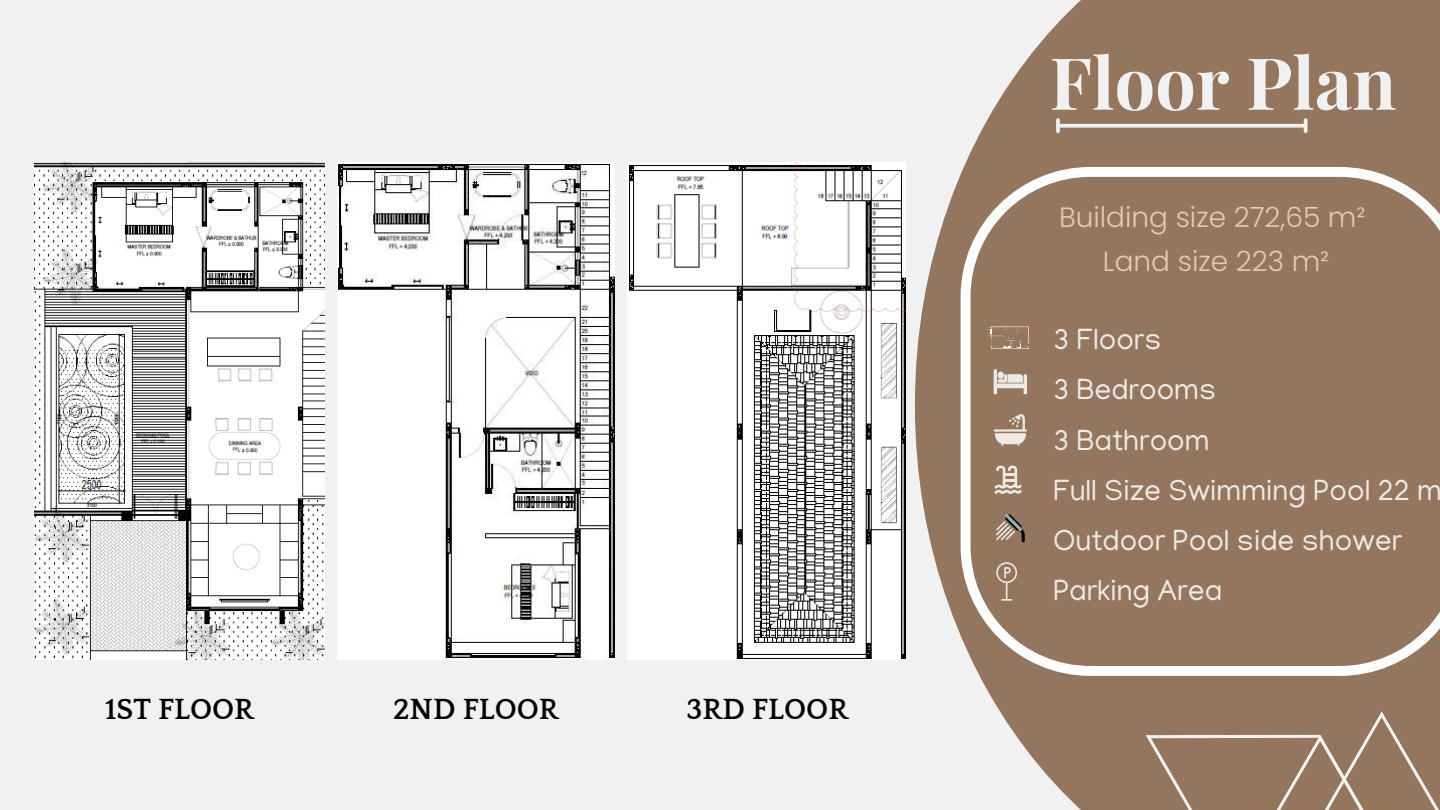
<style>
.page{position:relative;width:1440px;height:810px;background:#f1f1f1}
.page>*{position:absolute;margin:0;border:0;box-sizing:border-box;transform-origin:0 0}
.t1{font:700 72px "Playfair Display";color:#f1f1f1}
.t2{font:30px/50.2px "Manjari";color:#edeae5}
.t3{font:700 30px "Quattrocento";color:#000}
.t4{font:300 28px/44.2px "Poppins";color:#e4cab2;text-align:center}
</style>
<div class="page">
<svg style="left:915px;top:0;width:525px;height:810px;fill:#94765f"></svg>
<svg style="left:1060px;top:124px;width:244px;height:4px"></svg>
<svg style="left:1056px;top:120px;width:4px;height:11px"></svg>
<svg style="left:1304px;top:120px;width:4px;height:11px"></svg>
<svg style="left:1146px;top:711px;width:294px;height:99px"></svg>
<div style="left:961px;top:167px;width:479px;height:509px;background:#94765f"></div>
<svg style="left:987px;top:327px;width:42px;height:22px"></svg>
<svg style="left:994px;top:368px;width:33px;height:26px"></svg>
<svg style="left:994px;top:414px;width:33px;height:32px"></svg>
<svg style="left:994px;top:466px;width:28px;height:28px"></svg>
<svg style="left:996px;top:514px;width:28px;height:28px"></svg>
<svg style="left:996px;top:562px;width:21px;height:39px"></svg>
<img style="left:35px;top:163px;width:289px;height:496px">
<img style="left:337px;top:163px;width:277px;height:496px">
<img style="left:628px;top:163px;width:277px;height:496px">
<p class="t3" style="left:105px;top:693px;width:151px">1ST FLOOR</p>
<p class="t3" style="left:393px;top:694px;width:168px">2ND FLOOR</p>
<p class="t3" style="left:686px;top:694px;width:164px">3RD FLOOR</p>
<h1 class="t1" style="left:1050px;top:32px;width:348px">Floor Plan</h1>
<p class="t4" style="left:1059px;top:195px;width:308px">Building size 272,65 m²<br>Land size 223 m²</p>
<p class="t2" style="left:1053px;top:318px;width:390px">3 Floors<br>3 Bedrooms<br>3 Bathroom<br>Full Size Swimming Pool 22 m<br>Outdoor Pool side shower<br>Parking Area</p>
</div>
